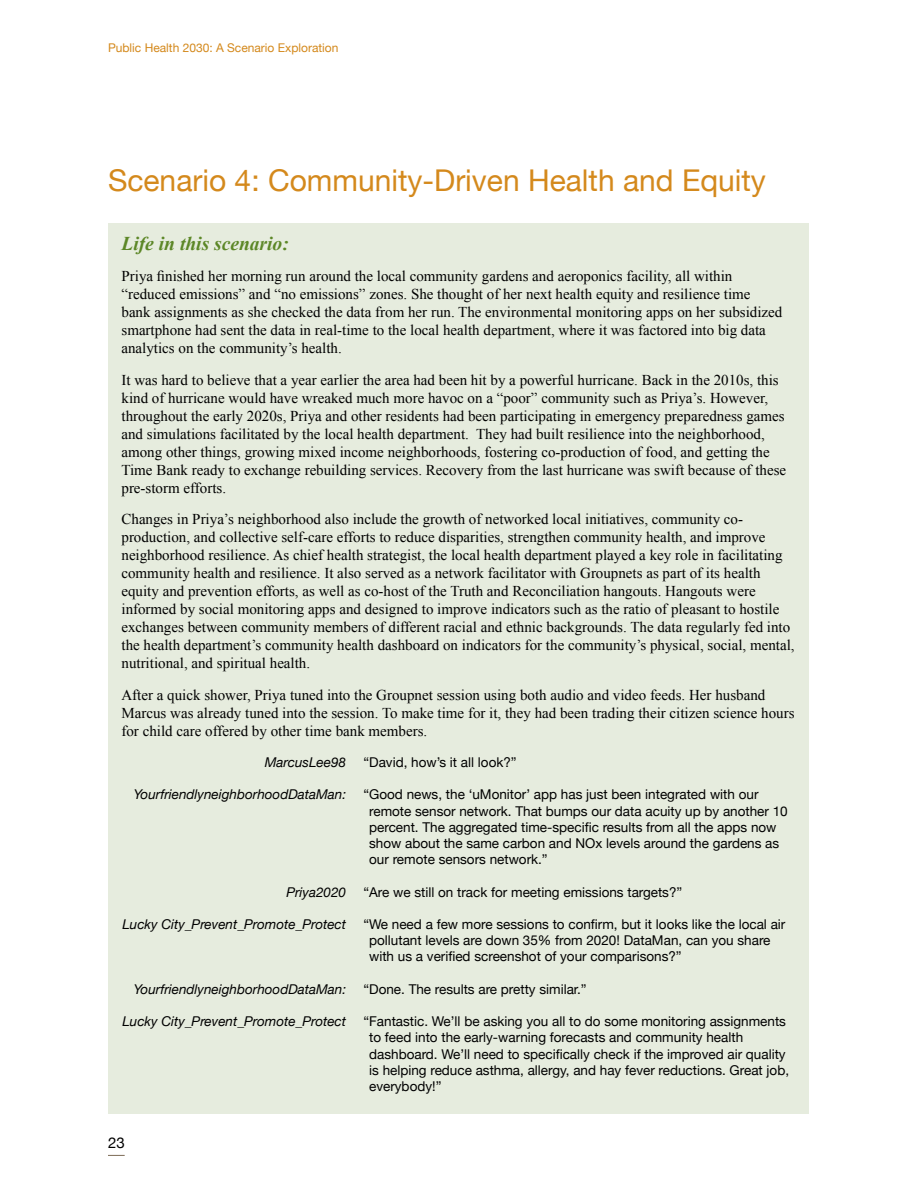
<style>
.page{position:relative;width:918px;height:1188px;background:#fff}
.page>*{position:absolute;margin:0;border:0;box-sizing:border-box;transform-origin:0 0}
.t1{font:30px "Helvetica Neue";color:#d4891c}
.t2{font:italic 700 19.5px "Times New Roman";color:#5c8727}
.t3{font:15px/18px "Times New Roman";color:#000}
.t4{font:15px "Helvetica Neue";color:#000}
.t5{font:13.5px/16.2px "Helvetica Neue";color:#000}
.t6{font:italic 13.5px "Helvetica Neue";color:#000}
.t7{font:12px "Helvetica Neue";color:#d4891c}
</style>
<div class="page">
<svg style="left:108px;top:1155px;width:17px;height:1px"></svg>
<div style="left:109px;top:223px;width:700px;height:891px;background:#e6ecde"></div>
<p class="t7" style="left:108px;top:39px;width:232px">Public Health 2030: A Scenario Exploration</p>
<h1 class="t1" style="left:108px;top:158px;width:659px">Scenario 4: Community-Driven Health and Equity</h1>
<h2 class="t2" style="left:122px;top:230px;width:169px">Life in this scenario:</h2>
<p class="t3" style="left:122px;top:267px;width:662px">Priya finished her morning run around the local community gardens and aeroponics facility, all within “reduced emissions” and “no emissions” zones. She thought of her next health equity and resilience time bank assignments as she checked the data from her run. The environmental monitoring apps on her subsidized smartphone had sent the data in real-time to the local health department, where it was factored into big data analytics on the community’s health.</p>
<p class="t3" style="left:122px;top:370px;width:666px">It was hard to believe that a year earlier the area had been hit by a powerful hurricane. Back in the 2010s, this kind of hurricane would have wreaked much more havoc on a “poor” community such as Priya’s. However, throughout the early 2020s, Priya and other residents had been participating in emergency preparedness games and simulations facilitated by the local health department. They had built resilience into the neighborhood, among other things, growing mixed income neighborhoods, fostering co-production of food, and getting the Time Bank ready to exchange rebuilding services. Recovery from the last hurricane was swift because of these pre-storm efforts.</p>
<p class="t3" style="left:122px;top:510px;width:675px">Changes in Priya’s neighborhood also include the growth of networked local initiatives, community co&shy;production, and collective self-care efforts to reduce disparities, strengthen community health, and improve neighborhood resilience. As chief health strategist, the local health department played a key role in facilitating community health and resilience. It also served as a network facilitator with Groupnets as part of its health equity and prevention efforts, as well as co-host of the Truth and Reconciliation hangouts. Hangouts were informed by social monitoring apps and designed to improve indicators such as the ratio of pleasant to hostile exchanges between community members of different racial and ethnic backgrounds. The data regularly fed into the health department’s community health dashboard on indicators for the community’s physical, social, mental, nutritional, and spiritual health.</p>
<p class="t3" style="left:122px;top:685px;width:675px">After a quick shower, Priya tuned into the Groupnet session using both audio and video feeds. Her husband<br>Marcus was already tuned into the session. To make time for it, they had been trading their citizen science hours for child care offered by other time bank members.</p>
<p class="t6" style="left:265px;top:753px;width:83px">MarcusLee98</p>
<p class="t6" style="left:134px;top:785px;width:214px">YourfriendlyneighborhoodDataMan:</p>
<p class="t5" style="left:363px;top:755px;width:155px">“David, how’s it all look?”</p>
<p class="t5" style="left:369px;top:787px;width:420px;text-indent:-6px">“Good news, the ‘uMonitor’ app has just been integrated with our remote sensor network. That bumps our data acuity up by another 10 percent. The aggregated time-specific results from all the apps now show about the same carbon and NOx levels around the gardens as our remote sensors network.”</p>
<p class="t5" style="left:363px;top:884px;width:320px">“Are we still on track for meeting emissions targets?”</p>
<p class="t5" style="left:369px;top:917px;width:418px;text-indent:-6px">“We need a few more sessions to confirm, but it looks like the local air pollutant levels are down 35% from 2020! DataMan, can you share with us a verified screenshot of your comparisons?”</p>
<p class="t5" style="left:363px;top:982px;width:225px">“Done. The results are pretty similar.”</p>
<p class="t5" style="left:369px;top:1014px;width:421px;text-indent:-6px">“Fantastic. We’ll be asking you all to do some monitoring assignments to feed into the early-warning forecasts and community health dashboard. We’ll need to specifically check if the improved air quality is helping reduce asthma, allergy, and hay fever reductions. Great job, everybody!”</p>
<p class="t6" style="left:286px;top:882px;width:61px">Priya2020</p>
<p class="t6" style="left:122px;top:915px;width:225px">Lucky City_Prevent_Promote_Protect</p>
<p class="t6" style="left:134px;top:979px;width:214px">YourfriendlyneighborhoodDataMan:</p>
<p class="t6" style="left:122px;top:1012px;width:225px">Lucky City_Prevent_Promote_Protect</p>
<p class="t4" style="left:108px;top:1132px;width:18px">23</p>
</div>
